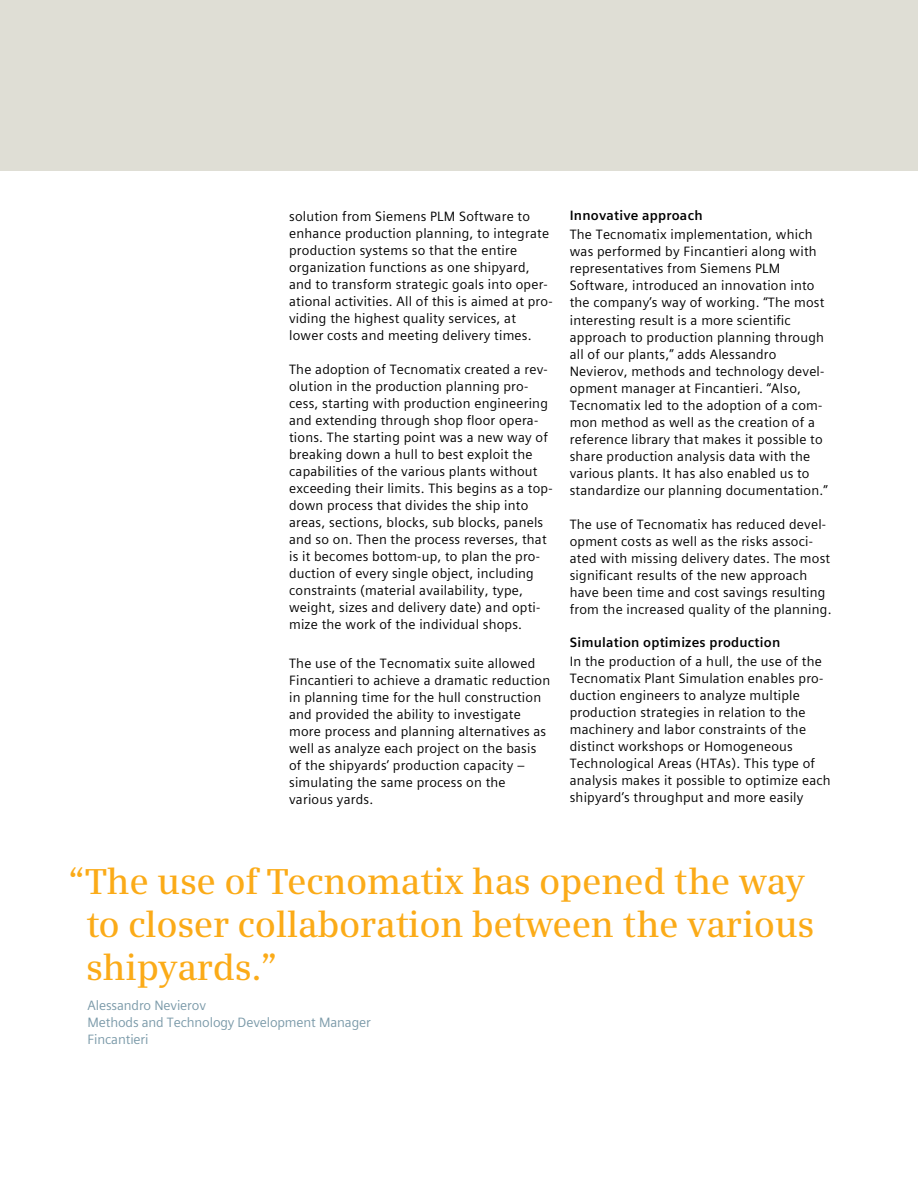
<style>
.page{position:relative;width:918px;height:1188px;background:#fff}
.page>*{position:absolute;margin:0;border:0;box-sizing:border-box;transform-origin:0 0}
.Large_quote{font:600 36px/43.2px "Siemens Serif";letter-spacing:-.01em;color:#fbab18}
.Body_text{font:13.5px/17px "Siemens Sans Global";letter-spacing:.015em;color:#000}
.Large_quote_credit{font:13.5px/17px "Siemens Sans Global";letter-spacing:-.01em;color:#7b9aa9}
.Body_subhead{font:700 13.5px "Siemens Sans Global";letter-spacing:.015em;color:#000}
</style>
<div class="page">
<div style="left:0;top:0;width:918px;height:170px;background:#dfded5"></div>
<p class="Body_text" style="left:289px;top:208px;width:265px">solution from Siemens PLM Software to enhance production planning, to integrate production systems so that the entire organization functions as one shipyard, and to transform strategic goals into oper&shy;ational activities. All of this is aimed at pro&shy;viding the highest quality services, at lower costs and meeting delivery times.</p>
<p class="Body_text" style="left:289px;top:361px;width:265px">The adoption of Tecnomatix created a rev&shy;olution in the production planning pro&shy;cess, starting with production engineering and extending through shop floor opera&shy;tions. The starting point was a new way of breaking down a hull to best exploit the capabilities of the various plants without exceeding their limits. This begins as a top&shy;down process that divides the ship into areas, sections, blocks, sub blocks, panels and so on. Then the process reverses, that is it becomes bottom-up, to plan the pro&shy;duction of every single object, including constraints (material availability, type, weight, sizes and delivery date) and opti&shy;mize the work of the individual shops.</p>
<p class="Body_text" style="left:289px;top:655px;width:263px">The use of the Tecnomatix suite allowed Fincantieri to achieve a dramatic reduction in planning time for the hull construction and provided the ability to investigate more process and planning alternatives as well as analyze each project on the basis of the shipyards’ production capacity – simulating the same process on the various yards.</p>
<p class="Body_subhead" style="left:570px;top:205px;width:134px">Innovative approach</p>
<p class="Body_text" style="left:570px;top:226px;width:260px">The Tecnomatix implementation, which was performed by Fincantieri along with representatives from Siemens PLM Software, introduced an innovation into the company’s way of working. “The most interesting result is a more scientific approach to production planning through all of our plants,” adds Alessandro Nevierov, methods and technology devel&shy;opment manager at Fincantieri. “Also, Tecnomatix led to the adoption of a com&shy;mon method as well as the creation of a reference library that makes it possible to share production analysis data with the various plants. It has also enabled us to standardize our planning documentation.”</p>
<p class="Body_text" style="left:570px;top:516px;width:263px">The use of Tecnomatix has reduced devel&shy;opment costs as well as the risks associ&shy;ated with missing delivery dates. The most significant results of the new approach have been time and cost savings resulting from the increased quality of the planning.</p>
<p class="Body_subhead" style="left:570px;top:632px;width:212px">Simulation optimizes production</p>
<p class="Body_text" style="left:570px;top:653px;width:263px">In the production of a hull, the use of the Tecnomatix Plant Simulation enables pro&shy;duction engineers to analyze multiple production strategies in relation to the machinery and labor constraints of the distinct workshops or Homogeneous Technological Areas (HTAs). This type of analysis makes it possible to optimize each shipyard’s throughput and more easily</p>
<p class="Large_quote" style="left:86px;top:859px;width:730px;text-indent:-18px">“The use of Tecnomatix has opened the way to closer collaboration between the various shipyards.”</p>
<p class="Large_quote_credit" style="left:88px;top:997px;width:285px">Alessandro Nevierov<br>Methods and Technology Development Manager<br>Fincantieri</p>
</div>
